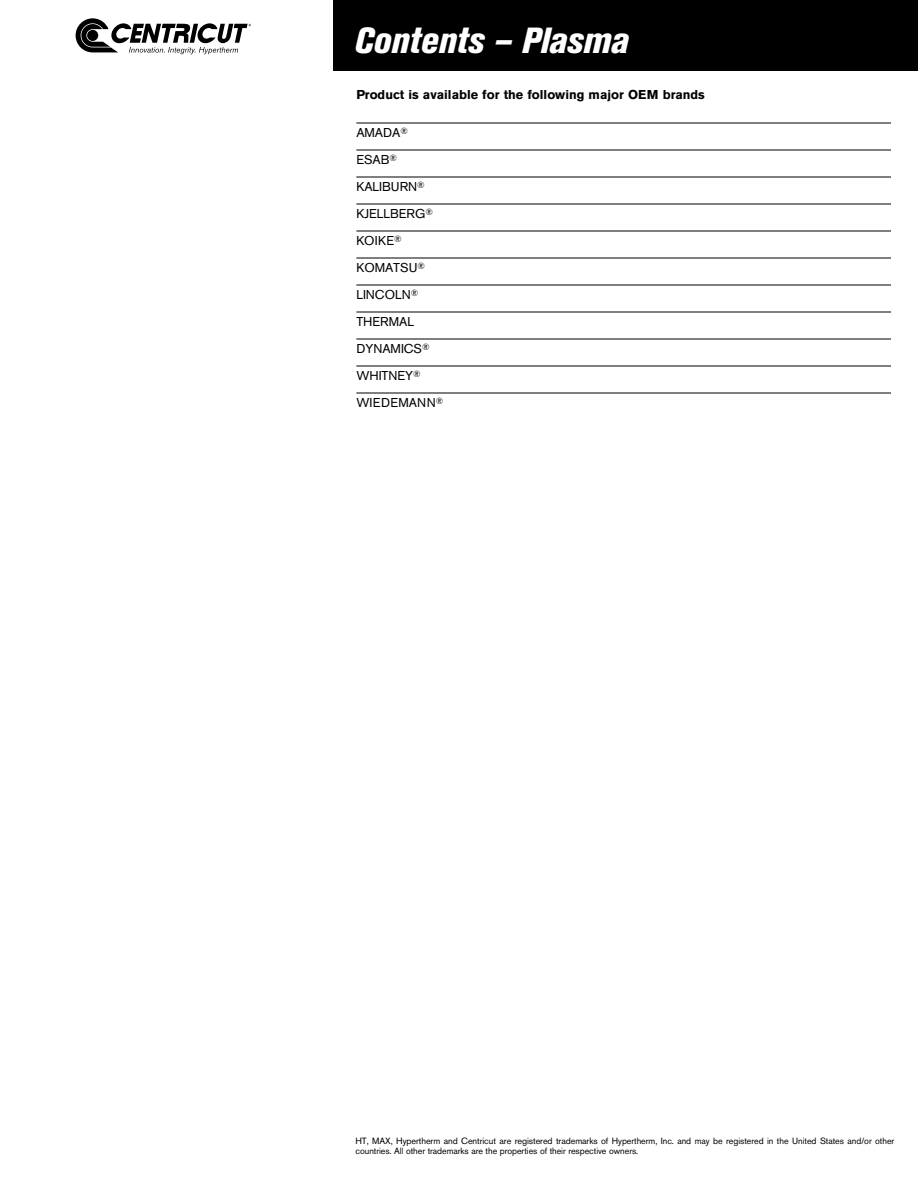
<style>
.page{position:relative;width:918px;height:1188px;background:#fff}
.page>*{position:absolute;margin:0;border:0;box-sizing:border-box;transform-origin:0 0}
.t1{font:italic 800 condensed 36px "Akzidenz Grotesk Pro";color:#fff}
.t2{font:12.75px/27px "Akzidenz Grotesk Pro";color:#000}
.t3{font:700 12.75px "Akzidenz Grotesk Pro";color:#000}
.t4{font:9px/10.5px "Akzidenz Grotesk Pro";letter-spacing:-.005em;color:#000}
</style>
<div class="page">
<hr style="left:356px;top:123px;width:535px;height:1px;background:#000">
<hr style="left:356px;top:150px;width:535px;height:1px;background:#000">
<hr style="left:356px;top:177px;width:535px;height:1px;background:#000">
<hr style="left:356px;top:204px;width:535px;height:1px;background:#000">
<hr style="left:356px;top:285px;width:535px;height:1px;background:#000">
<hr style="left:356px;top:312px;width:535px;height:1px;background:#000">
<hr style="left:356px;top:231px;width:535px;height:1px;background:#000">
<hr style="left:356px;top:258px;width:535px;height:1px;background:#000">
<hr style="left:356px;top:393px;width:535px;height:1px;background:#000">
<hr style="left:356px;top:339px;width:535px;height:1px;background:#000">
<hr style="left:356px;top:366px;width:535px;height:1px;background:#000">
<div style="left:333px;top:0;width:585px;height:71px;background:#000"></div>
<svg style="left:76px;top:18px;width:175px;height:36px"></svg>
<h1 class="t1" style="left:354px;top:17px;width:275px">Contents – Plasma</h1>
<h2 class="t3" style="left:356px;top:86px;width:350px">Product is available for the following major OEM brands</h2>
<h2 class="t2" style="left:356px;top:119px;width:88px">AMADA<sup>®<br></sup>ESAB<sup>®<br></sup>Kaliburn<sup>®<br></sup>KJELLBERG<sup>®<br></sup>KOIKE<sup>®<br></sup>KOMATSU <sup>®<br></sup>LINCOLN <sup>®<br></sup>THERMAL<br>DYNAMICS<sup>®<br></sup>WHITN EY<sup>®<br></sup>WIEDEMANN <sup>®</sup></h2>
<p class="t4" style="left:355px;top:1135px;width:540px">HT, MAX, Hypertherm and Centricut are registered trademarks of Hypertherm, Inc. and may be registered in the United States and/or other countries. All other trademarks are the properties of their respective owners.</p>
</div>
